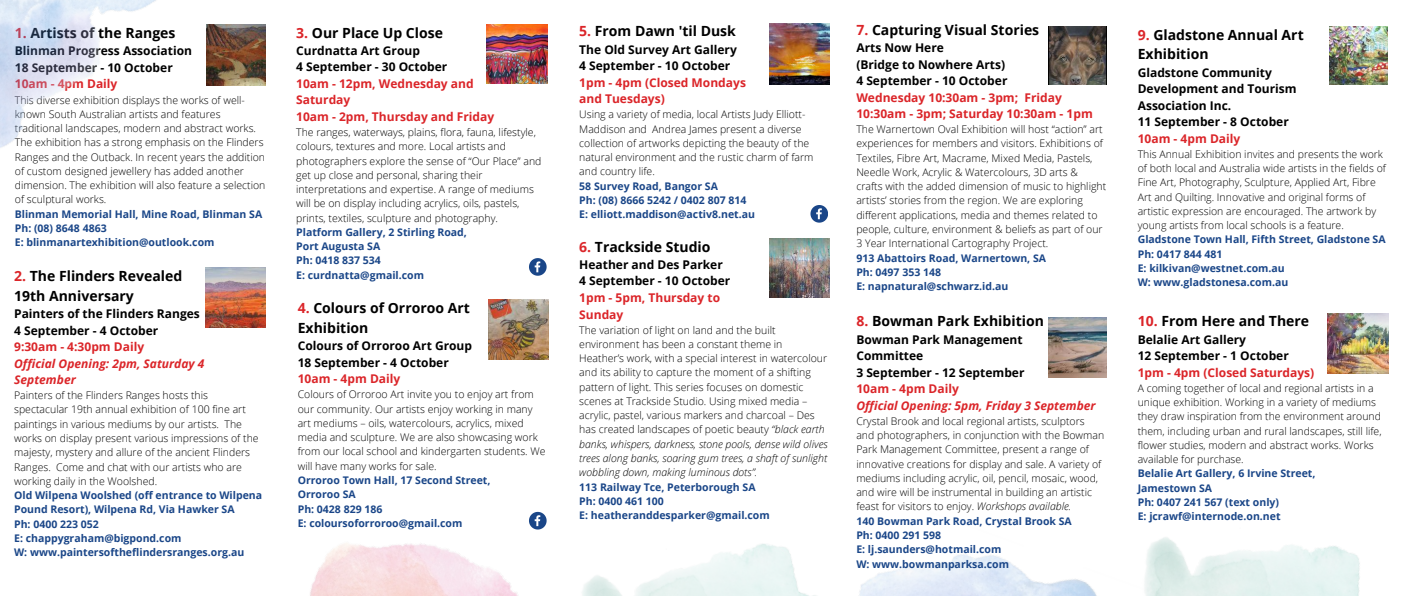
<style>
.page{position:relative;width:1404px;height:596px;background:#fff}
.page>*{position:absolute;margin:0;border:0;box-sizing:border-box;transform-origin:0 0}
.t1{font:700 14px/19.5px "Open Sans";color:#000}
.t2{font:700 12px/16.5px "Open Sans";color:#000}
.t3{font:700 12px/16.5px "Open Sans";color:#db2529}
.t4{font:italic 700 12px/16.5px "Open Sans";color:#db2529}
.t5{font:300 10.5px/14.3px "Open Sans";color:#000}
.t6{font:700 10.5px/14.3px "Open Sans";color:#1a4688}
.s1{color:#db2529}
.s2{font-style:italic}
.s3{font-weight:700;color:#1a4688}
</style>
<div class="page">
<svg style="left:529px;top:258px;width:17px;height:17px"></svg>
<img style="left:206px;top:25px;width:59px;height:60px">
<img style="left:205px;top:267px;width:61px;height:60px">
<img style="left:487px;top:25px;width:60px;height:59px">
<img style="left:488px;top:300px;width:60px;height:60px">
<svg style="left:810px;top:205px;width:17px;height:17px"></svg>
<img style="left:769px;top:23px;width:60px;height:61px">
<img style="left:769px;top:238px;width:60px;height:59px">
<img style="left:310px;top:511px;width:237px;height:84px">
<img style="left:0;top:0;width:156px;height:148px">
<img style="left:1048px;top:26px;width:58px;height:59px">
<img style="left:1048px;top:317px;width:58px;height:60px">
<img style="left:1329px;top:26px;width:58px;height:59px">
<img style="left:1327px;top:313px;width:60px;height:60px">
<img style="left:859px;top:536px;width:328px;height:59px">
<h1 class="t1" style="left:15px;top:23px;width:162px"><span class="s1">1.</span> Artists of the Ranges</h1>
<p class="t2" style="left:15px;top:42px;width:179px">Blinman Progress Association<br>18 September - 10 October</p>
<p class="t3" style="left:15px;top:75px;width:104px">10am - 4pm Daily</p>
<p class="t5" style="left:15px;top:92px;width:252px">This diverse exhibition displays the works of well&shy;known South Australian artists and features traditional landscapes, modern and abstract works.<br>The exhibition has a strong emphasis on the Flinders Ranges and the Outback. In recent years the addition of custom designed jewellery has added another dimension. The exhibition will also feature a selection of sculptural works.</p>
<p class="t6" style="left:15px;top:206px;width:249px">Blinman Memorial Hall, Mine Road, Blinman SA<br>Ph: (08) 8648 4863<br>E: blinmanartexhibition@outlook.com</p>
<h1 class="t1" style="left:14px;top:266px;width:170px"><span class="s1">2.</span> The Flinders Revealed<br>19th Anniversary</h1>
<p class="t2" style="left:14px;top:305px;width:187px">Painters of the Flinders Ranges<br>4 September - 4 October</p>
<p class="t3" style="left:14px;top:338px;width:131px">9:30am - 4:30pm Daily</p>
<p class="t4" style="left:14px;top:354px;width:192px">Official Opening: 2pm, Saturday 4<br>September</p>
<p class="t5" style="left:14px;top:387px;width:246px">Painters of the Flinders Ranges hosts this spectacular 19th annual exhibition of 100 fine art paintings in various mediums by our artists. The works on display present various impressions of the majesty, mystery and allure of the ancient Flinders Ranges. Come and chat with our artists who are working daily in the Woolshed.</p>
<p class="t6" style="left:14px;top:487px;width:249px">Old Wilpena Woolshed (off entrance to Wilpena Pound Resort), Wilpena Rd, Via Hawker SA<br>Ph: 0400 223 052<br>E: chappygraham@bigpond.com<br>W: www.paintersoftheflindersranges.org.au</p>
<h1 class="t1" style="left:296px;top:22px;width:148px"><span class="s1">3.</span> Our Place Up Close</h1>
<p class="t2" style="left:296px;top:42px;width:152px">Curdnatta Art Group<br>4 September - 30 October</p>
<p class="t3" style="left:296px;top:75px;width:199px">10am - 12pm, Wednesday and<br>Saturday<br>10am - 2pm, Thursday and Friday</p>
<p class="t5" style="left:296px;top:125px;width:247px">The ranges, waterways, plains, flora, fauna, lifestyle, colours, textures and more. Local artists and photographers explore the sense of “Our Place” and get up close and personal, sharing their interpretations and expertise. A range of mediums will be on display including acrylics, oils, pastels, prints, textiles, sculpture and photography.</p>
<p class="t6" style="left:296px;top:224px;width:172px">Platform Gallery, 2 Stirling Road,<br>Port Augusta SA<br>Ph: 0418 837 534<br>E: curdnatta@gmail.com</p>
<h1 class="t1" style="left:298px;top:298px;width:173px"><span class="s1">4.</span> Colours of Orroroo Art<br>Exhibition</h1>
<p class="t2" style="left:298px;top:337px;width:176px">Colours of Orroroo Art Group<br>18 September - 4 October</p>
<p class="t3" style="left:298px;top:370px;width:104px">10am - 4pm Daily</p>
<p class="t5" style="left:298px;top:387px;width:249px">Colours of Orroroo Art invite you to enjoy art from our community. Our artists enjoy working in many art mediums – oils, watercolours, acrylics, mixed media and sculpture. We are also showcasing work from our local school and kindergarten students. We will have many works for sale.</p>
<p class="t6" style="left:298px;top:472px;width:194px">Orroroo Town Hall, 17 Second Street,<br>Orroroo SA<br>Ph: 0428 829 186<br>E: coloursoforroroo@gmail.com</p>
<h1 class="t1" style="left:579px;top:21px;width:158px"><span class="s1">5.</span> From Dawn 'til Dusk</h1>
<p class="t2" style="left:579px;top:41px;width:159px">The Old Survey Art Gallery<br>4 September - 10 October</p>
<p class="t3" style="left:579px;top:74px;width:168px">1pm - 4pm (Closed Mondays and Tuesdays)</p>
<p class="t5" style="left:579px;top:107px;width:236px">Using a variety of media, local Artists Judy Elliott-Maddison and Andrea James present a diverse collection of artworks depicting the beauty of the natural environment and the rustic charm of farm and country life.</p>
<p class="t6" style="left:579px;top:178px;width:177px">58 Survey Road, Bangor SA<br>Ph: (08) 8666 5242 / 0402 807 814<br>E: elliott.maddison@activ8.net.au</p>
<h1 class="t1" style="left:579px;top:236px;width:133px"><span class="s1">6.</span> Trackside Studio</h1>
<p class="t2" style="left:579px;top:256px;width:152px">Heather and Des Parker<br>4 September - 10 October</p>
<p class="t3" style="left:579px;top:289px;width:142px">1pm - 5pm, Thursday to<br>Sunday</p>
<p class="t5" style="left:579px;top:322px;width:250px">The variation of light on land and the built environment has been a constant theme in Heather’s work, with a special interest in watercolour and its ability to capture the moment of a shifting pattern of light. This series focuses on domestic scenes at Trackside Studio. Using mixed media – acrylic, pastel, various markers and charcoal – Des has created landscapes of poetic beauty <span class="s2">“black earth banks, whispers, darkness, stone pools, dense wild olives trees along banks, soaring gum trees, a shaft of sunlight wobbling down, making luminous dots”.</span></p>
<p class="t6" style="left:579px;top:479px;width:192px">113 Railway Tce, Peterborough SA<br>Ph: 0400 461 100<br>E: heatheranddesparker@gmail.com</p>
<h1 class="t1" style="left:856px;top:19px;width:184px"><span class="s1">7.</span> Capturing Visual Stories</h1>
<p class="t2" style="left:856px;top:39px;width:152px">Arts Now Here<br>(Bridge to Nowhere Arts)<br>4 September - 10 October</p>
<p class="t3" style="left:856px;top:89px;width:238px">Wednesday 10:30am - 3pm; Friday<br>10:30am - 3pm; Saturday 10:30am - 1pm</p>
<p class="t5" style="left:856px;top:122px;width:251px">The Warnertown Oval Exhibition will host “action” art experiences for members and visitors. Exhibitions of Textiles, Fibre Art, Macrame, Mixed Media, Pastels, Needle Work, Acrylic &amp; Watercolours, 3D arts &amp; crafts with the added dimension of music to highlight artists’ stories from the region. We are exploring different applications, media and themes related to people, culture, environment &amp; beliefs as part of our 3 Year International Cartography Project.</p>
<p class="t6" style="left:856px;top:250px;width:191px">913 Abattoirs Road, Warnertown, SA<br>Ph: 0497 353 148<br>E: napnatural@schwarz.id.au</p>
<h1 class="t1" style="left:856px;top:311px;width:189px"><span class="s1">8.</span> Bowman Park Exhibition</h1>
<p class="t2" style="left:856px;top:330px;width:170px">Bowman Park Management<br>Committee<br>3 September - 12 September</p>
<p class="t3" style="left:856px;top:380px;width:104px">10am - 4pm Daily</p>
<p class="t4" style="left:856px;top:396px;width:241px">Official Opening: 5pm, Friday 3 September</p>
<p class="t5" style="left:856px;top:413px;width:249px">Crystal Brook and local regional artists, sculptors and photographers, in conjunction with the Bowman Park Management Committee, present a range of innovative creations for display and sale. A variety of mediums including acrylic, oil, pencil, mosaic, wood, and wire will be instrumental in building an artistic feast for visitors to enjoy. <span class="s2">Workshops available.<br></span><span class="s3">140 Bowman Park Road, Crystal Brook SA<br>Ph: 0400 291 598<br>E: lj.saunders@hotmail.com<br>W: www.bowmanparksa.com</span></p>
<h1 class="t1" style="left:1137px;top:25px;width:167px"><span class="s1">9.</span> Gladstone Annual Art<br>Exhibition</h1>
<p class="t2" style="left:1137px;top:64px;width:160px">Gladstone Community<br>Development and Tourism<br>Association Inc.<br>11 September - 8 October</p>
<p class="t3" style="left:1137px;top:130px;width:104px">10am - 4pm Daily</p>
<p class="t5" style="left:1137px;top:146px;width:250px">This Annual Exhibition invites and presents the work of both local and Australia wide artists in the fields of Fine Art, Photography, Sculpture, Applied Art, Fibre Art and Quilting. Innovative and original forms of artistic expression are encouraged. The artwork by young artists from local schools is a feature.</p>
<p class="t6" style="left:1137px;top:232px;width:249px">Gladstone Town Hall, Fifth Street, Gladstone SA<br>Ph: 0417 844 481<br>E: kilkivan@westnet.com.au<br>W: www.gladstonesa.com.au</p>
<h1 class="t1" style="left:1137px;top:311px;width:173px"><span class="s1">10.</span> From Here and There</h1>
<p class="t2" style="left:1137px;top:330px;width:152px">Belalie Art Gallery<br>12 September - 1 October</p>
<p class="t3" style="left:1137px;top:363px;width:178px">1pm - 4pm (Closed Saturdays)</p>
<p class="t5" style="left:1137px;top:380px;width:245px">A coming together of local and regional artists in a unique exhibition. Working in a variety of mediums they draw inspiration from the environment around them, including urban and rural landscapes, still life, flower studies, modern and abstract works. Works available for purchase.</p>
<p class="t6" style="left:1137px;top:466px;width:179px">Belalie Art Gallery, 6 Irvine Street,<br>Jamestown SA<br>Ph: 0407 241 567 (text only)<br>E: jcrawf@internode.on.net</p>
</div>
